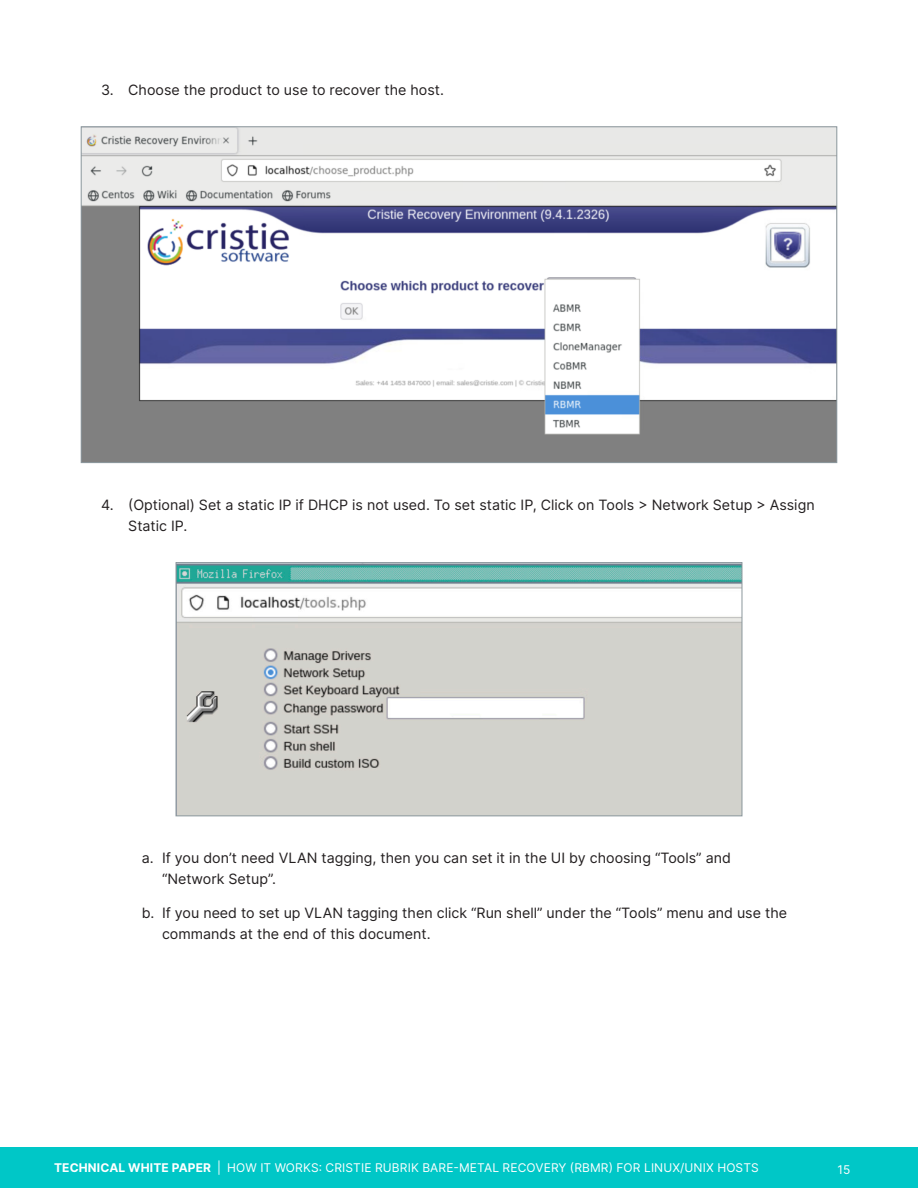
<style>
.page{position:relative;width:918px;height:1188px;background:#fff}
.page>*{position:absolute;margin:0;border:0;box-sizing:border-box;transform-origin:0 0}
.t1{font:14.25px/21px "Inter";color:#231f20}
.t2{font:12px "Inter";letter-spacing:.01em;color:#fff}
.t3{font:700 12px "Inter";color:#fff}
.s1{font-weight:400}
</style>
<div class="page">
<div style="left:0;top:1148px;width:918px;height:40px;background:#00c7c7"></div>
<img style="left:83px;top:129px;width:752px;height:332px">
<img style="left:178px;top:564px;width:562px;height:250px">
<div style="left:176px;top:562px;width:566px;height:254px;border:1px solid #8b979d"></div>
<p class="t1" style="left:101px;top:79px;width:344px">3. Choose the product to use to recover the host.</p>
<p class="t1" style="left:128px;top:494px;width:688px;text-indent:-27px">4. (Optional) Set a static IP if DHCP is not used. To set static IP, Click on Tools &gt; Network Setup &gt; Assign<br>Static IP.</p>
<p class="t1" style="left:162px;top:847px;width:570px;text-indent:-20px">a. If you don’t need VLAN tagging, then you can set it in the UI by choosing “Tools” and “Network Setup”.</p>
<p class="t1" style="left:162px;top:902px;width:627px;text-indent:-20px">b. If you need to set up VLAN tagging then click “Run shell” under the “Tools” menu and use the commands at the end of this document.</p>
<p class="t3" style="left:54px;top:1159px;width:190px">TECHNICAL WHITE PAPER <span class="s1">| How</span></p>
<p class="t2" style="left:260px;top:1159px;width:35px">It Works</p>
<p class="t2" style="left:319px;top:1159px;width:22px">: Cristie</p>
<p class="t2" style="left:375px;top:1159px;width:15px">Rubrik</p>
<p class="t2" style="left:422px;top:1159px;width:17px">Bare</p>
<p class="t2" style="left:454px;top:1159px;width:14px">-metal</p>
<p class="t2" style="left:503px;top:1159px;width:16px">Recovery</p>
<p class="t2" style="left:570px;top:1159px;width:50px">(RBMR) for</p>
<p class="t2" style="left:644px;top:1159px;width:15px">Linux</p>
<p class="t2" style="left:680px;top:1159px;width:20px">/Unix</p>
<p class="t2" style="left:717px;top:1159px;width:18px">Hosts</p>
<p class="t2" style="left:838px;top:1160px;width:14px">15</p>
</div>
